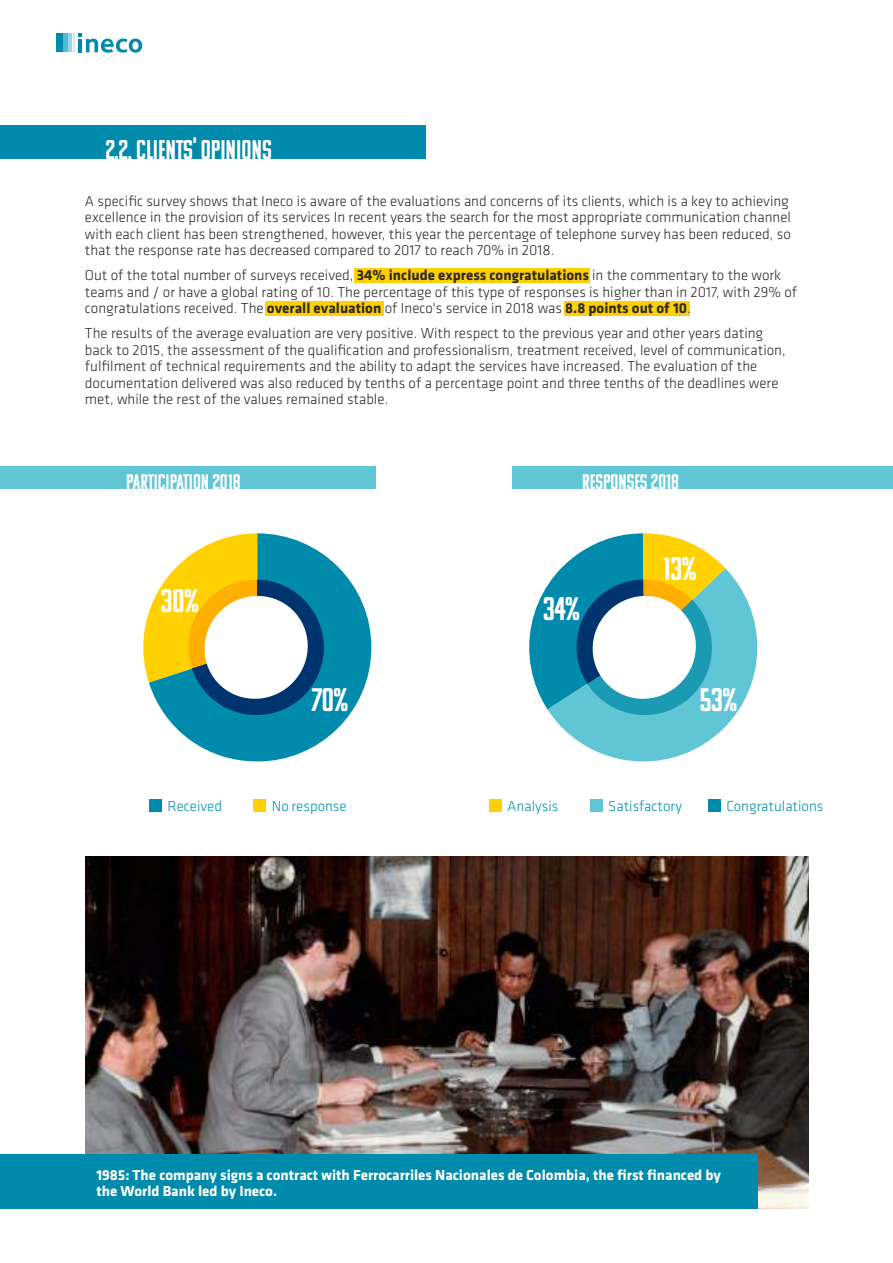
<style>
.page{position:relative;width:893px;height:1263px;background:#fff}
.page>*{position:absolute;margin:0;border:0;box-sizing:border-box;transform-origin:0 0}
.t1{font:32.55px "Komu A";color:#fff}
.t2{font:27px "Komu A";color:#fff}
.t3{font:21px "Komu A";color:#fff}
.t4{font:300 15px/16.5px "Klavika";color:#2e292a}
.t5{font:700 15px/16.5px "Klavika";color:#fff}
.t6{font:300 15px "Klavika";color:#0090b1}
.s1{font-weight:700}
</style>
<div class="page">
<div style="left:56px;top:33px;width:7px;height:19px;background:#008bac"></div>
<div style="left:63px;top:33px;width:5px;height:19px;background:#4dbad6"></div>
<hr style="left:69px;top:33px;width:3px;height:19px;background:#99d6e8">
<svg style="left:73px;top:33px;width:69px;height:20px"></svg>
<div style="left:265px;top:301px;width:119px;height:15px;background:#ffd100"></div>
<div style="left:564px;top:301px;width:126px;height:15px;background:#ffd100"></div>
<div style="left:354px;top:269px;width:236px;height:14px;background:#ffd100"></div>
<div style="left:0;top:125px;width:425px;height:34px;background:#008bac"></div>
<div style="left:0;top:466px;width:375px;height:22px;background:#60c5d4"></div>
<div style="left:512px;top:466px;width:381px;height:22px;background:#60c5d4"></div>
<svg style="left:558px;top:568px;width:200px;height:194px;fill:#60c5d4"></svg>
<svg style="left:529px;top:533px;width:196px;height:190px"></svg>
<svg style="left:171px;top:561px;width:200px;height:200px;fill:#008bac"></svg>
<svg style="left:143px;top:533px;width:189px;height:190px"></svg>
<div style="left:489px;top:799px;width:12px;height:13px;background:#ffd100"></div>
<div style="left:254px;top:799px;width:12px;height:13px;background:#ffd100"></div>
<div style="left:149px;top:799px;width:13px;height:13px;background:#008bac"></div>
<img style="left:86px;top:857px;width:722px;height:352px">
<div style="left:0;top:1155px;width:757px;height:54px;background:#008bac"></div>
<div style="left:590px;top:799px;width:12px;height:13px;background:#60c5d4"></div>
<div style="left:708px;top:799px;width:12px;height:13px;background:#008bac"></div>
<h2 class="t2" style="left:105px;top:136px;width:168px">2.2. CLIENTS' OPINIONS</h2>
<p class="t4" style="left:85px;top:193px;width:707px">A specific survey shows that Ineco is aware of the evaluations and concerns of its clients, which is a key to achieving excellence in the provision of its services In recent years the search for the most appropriate communication channel with each client has been strengthened, however, this year the percentage of telephone survey has been reduced, so that the response rate has decreased compared to 2017 to reach 70% in 2018.</p>
<p class="t4" style="left:85px;top:267px;width:714px">Out of the total number of surveys received, <span class="s1">34% include express congratulations</span> in the commentary to the work teams and / or have a global rating of 10. The percentage of this type of responses is higher than in 2017, with 29% of congratulations received. The <span class="s1">overall evaluation</span> of Ineco's service in 2018 was <span class="s1">8.8 points out of 10</span>.</p>
<p class="t4" style="left:85px;top:325px;width:702px">The results of the average evaluation are very positive. With respect to the previous year and other years dating back to 2015, the assessment of the qualification and professionalism, treatment received, level of communication, fulfilment of technical requirements and the ability to adapt the services have increased. The evaluation of the documentation delivered was also reduced by tenths of a percentage point and three tenths of the deadlines were met, while the rest of the values remained stable.</p>
<h3 class="t3" style="left:126px;top:470px;width:116px">PARTICIPATION 2018</h3>
<h3 class="t3" style="left:582px;top:470px;width:98px">RESPONSES 2018</h3>
<h1 class="t1" style="left:161px;top:583px;width:39px">30%</h1>
<h1 class="t1" style="left:311px;top:683px;width:37px">70%</h1>
<h1 class="t1" style="left:543px;top:592px;width:38px">34%</h1>
<h1 class="t1" style="left:663px;top:552px;width:35px">13%</h1>
<h1 class="t1" style="left:700px;top:683px;width:38px">53%</h1>
<p class="t6" style="left:167px;top:798px;width:56px">Received</p>
<p class="t6" style="left:507px;top:798px;width:52px">Analysis</p>
<p class="t6" style="left:272px;top:798px;width:76px">No response</p>
<p class="t6" style="left:608px;top:798px;width:75px">Satisfactory</p>
<p class="t6" style="left:726px;top:798px;width:99px">Congratulations</p>
<p class="t5" style="left:96px;top:1167px;width:626px">1985: The company signs a contract with Ferrocarriles Nacionales de Colombia, the first financed by the World Bank led by Ineco.</p>
</div>
